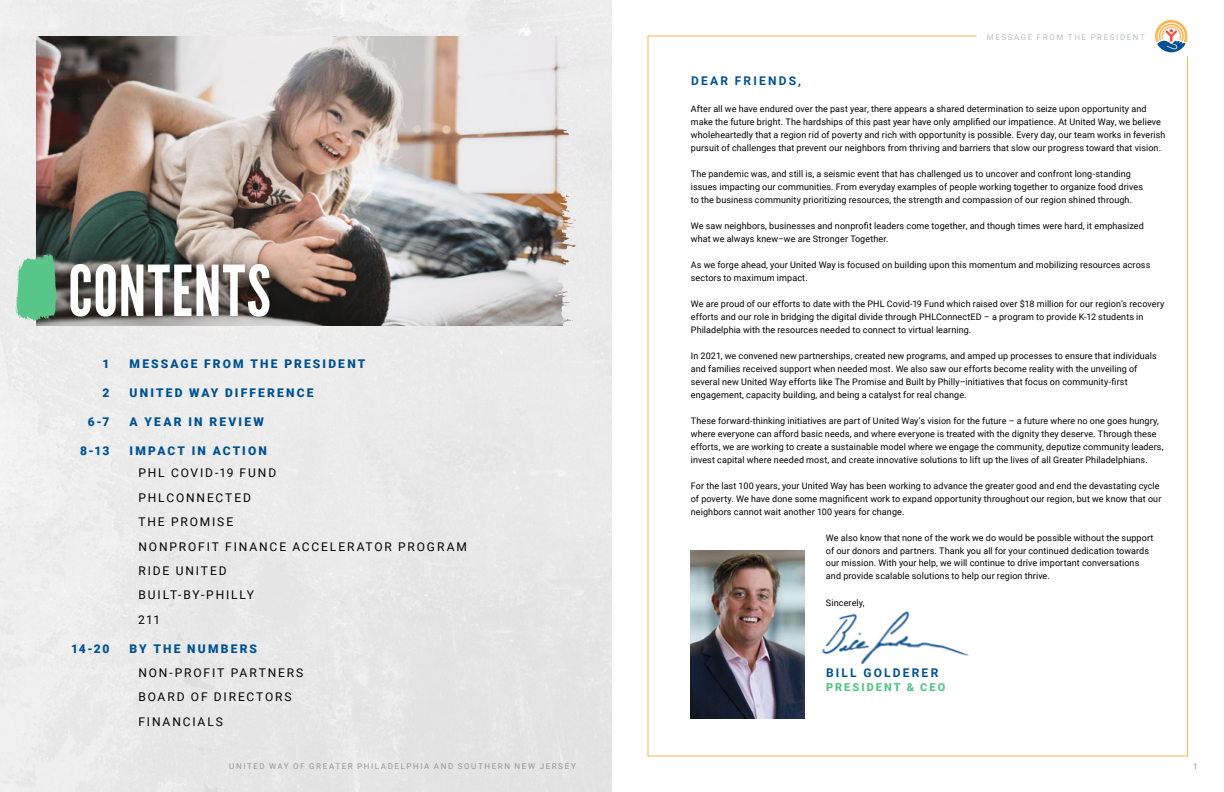
<style>
.page{position:relative;width:1224px;height:792px;background:#fff}
.page>*{position:absolute;margin:0;border:0;box-sizing:border-box;transform-origin:0 0}
.t1{font:70px "League Gothic";letter-spacing:.02em;color:#fff}
.t2{font:12px/24.4px "Roboto";letter-spacing:.155em;color:#000}
.t3{font:900 12px "Roboto";letter-spacing:.18em;color:#005191}
.t4{font:700 12px "Roboto";letter-spacing:.18em;color:#005191}
.t5{font:900 11px "Roboto";letter-spacing:.185em;color:#58c589}
.t6{font:9px/13px "Roboto";letter-spacing:.01em;color:#000}
.t7{font:8px "Roboto";letter-spacing:.195em;color:#939598}
.t8{font:8px "Roboto";letter-spacing:.195em;color:#bcbec0}
</style>
<div class="page">
<svg style="left:1155px;top:20px;width:33px;height:15px"></svg>
<svg style="left:647px;top:35px;width:541px;height:722px"></svg>
<div style="left:568px;top:36px;width:12px;height:290px;background:#ebebeb"></div>
<img style="left:36px;top:36px;width:532px;height:290px">
<div style="left:61px;top:254px;width:218px;height:72px;background:#000;opacity:.3"></div>
<svg style="left:16px;top:254px;width:40px;height:67px;background:#67c18f"></svg>
<h1 class="t1" style="left:68px;top:249px;width:204px">CONTENTS</h1>
<h2 class="t3" style="left:102px;top:355px;width:8px">1</h2>
<h2 class="t3" style="left:102px;top:384px;width:8px">2</h2>
<h2 class="t3" style="left:88px;top:413px;width:23px">6-7</h2>
<h2 class="t3" style="left:80px;top:442px;width:31px">8-13</h2>
<h2 class="t3" style="left:71px;top:640px;width:40px">14-20</h2>
<h2 class="t3" style="left:130px;top:356px;width:237px">MESSAGE FROM THE PRESIDENT</h2>
<h2 class="t3" style="left:130px;top:384px;width:186px">UNITED WAY DIFFERENCE</h2>
<h2 class="t3" style="left:130px;top:413px;width:136px">A YEAR IN REVIEW</h2>
<h2 class="t3" style="left:130px;top:442px;width:139px">IMPACT IN ACTION</h2>
<h2 class="t2" style="left:138px;top:460px;width:330px">PHL COVID-19 FUND<br>PHLCONNECTED<br>THE PROMISE<br>NONPROFIT FINANCE ACCELERATOR PROGRAM<br>RIDE UNITED<br>BUILT-BY-PHILLY<br>211</h2>
<h2 class="t3" style="left:130px;top:640px;width:129px">BY THE NUMBERS</h2>
<h2 class="t2" style="left:138px;top:660px;width:166px">NON-PROFIT PARTNERS<br>BOARD OF DIRECTORS<br>FINANCIALS</h2>
<p class="t8" style="left:987px;top:32px;width:160px">MESSAGE FROM THE PRESIDENT</p>
<h2 class="t4" style="left:691px;top:72px;width:111px">DEAR FRIENDS,</h2>
<p class="t6" style="left:691px;top:102px;width:476px">After all we have endured over the past year, there appears a shared determination to seize upon opportunity and make the future bright. The hardships of this past year have only amplified our impatience. At United Way, we believe wholeheartedly that a region rid of poverty and rich with opportunity is possible. Every day, our team works in feverish pursuit of challenges that prevent our neighbors from thriving and barriers that slow our progress toward that vision.</p>
<p class="t6" style="left:691px;top:167px;width:454px">The pandemic was, and still is, a seismic event that has challenged us to uncover and confront long-standing issues impacting our communities. From everyday examples of people working together to organize food drives to the business community prioritizing resources, the strength and compassion of our region shined through.</p>
<p class="t6" style="left:691px;top:219px;width:455px">We saw neighbors, businesses and nonprofit leaders come together, and though times were hard, it emphasized what we always knew–we are Stronger Together.</p>
<p class="t6" style="left:691px;top:258px;width:461px">As we forge ahead, your United Way is focused on building upon this momentum and mobilizing resources across sectors to maximum impact.</p>
<p class="t6" style="left:691px;top:297px;width:475px">We are proud of our efforts to date with the PHL Covid-19 Fund which raised over $18 million for our region’s recovery efforts and our role in bridging the digital divide through PHLConnectED – a program to provide K-12 students in<br>Philadelphia with the resources needed to connect to virtual learning.</p>
<p class="t6" style="left:691px;top:349px;width:467px">In 2021, we convened new partnerships, created new programs, and amped up processes to ensure that individuals and families received support when needed most. We also saw our efforts become reality with the unveiling of several new United Way efforts like The Promise and Built by Philly–initiatives that focus on community-first engagement, capacity building, and being a catalyst for real change.</p>
<p class="t6" style="left:691px;top:413px;width:474px">These forward-thinking initiatives are part of United Way’s vision for the future – a future where no one goes hungry, where everyone can afford basic needs, and where everyone is treated with the dignity they deserve. Through these efforts, we are working to create a sustainable model where we engage the community, deputize community leaders, invest capital where needed most, and create innovative solutions to lift up the lives of all Greater Philadelphians.</p>
<p class="t6" style="left:691px;top:478px;width:472px">For the last 100 years, your United Way has been working to advance the greater good and end the devastating cycle of poverty. We have done some magnificent work to expand opportunity throughout our region, but we know that our neighbors cannot wait another 100 years for change.</p>
<p class="t6" style="left:826px;top:530px;width:329px">We also know that none of the work we do would be possible without the support of our donors and partners. Thank you all for your continued dedication towards our mission. With your help, we will continue to drive important conversations and provide scalable solutions to help our region thrive.</p>
<p class="t6" style="left:826px;top:596px;width:40px">Sincerely,</p>
<h2 class="t4" style="left:826px;top:664px;width:114px">BILL GOLDERER</h2>
<p class="t5" style="left:826px;top:679px;width:121px">PRESIDENT &amp; CEO</p>
<p class="t7" style="left:229px;top:761px;width:348px">UNITED WAY OF GREATER PHILADELPHIA AND SOUTHERN NEW JERSEY</p>
<p class="t7" style="left:1193px;top:761px;width:6px">1</p>
</div>
